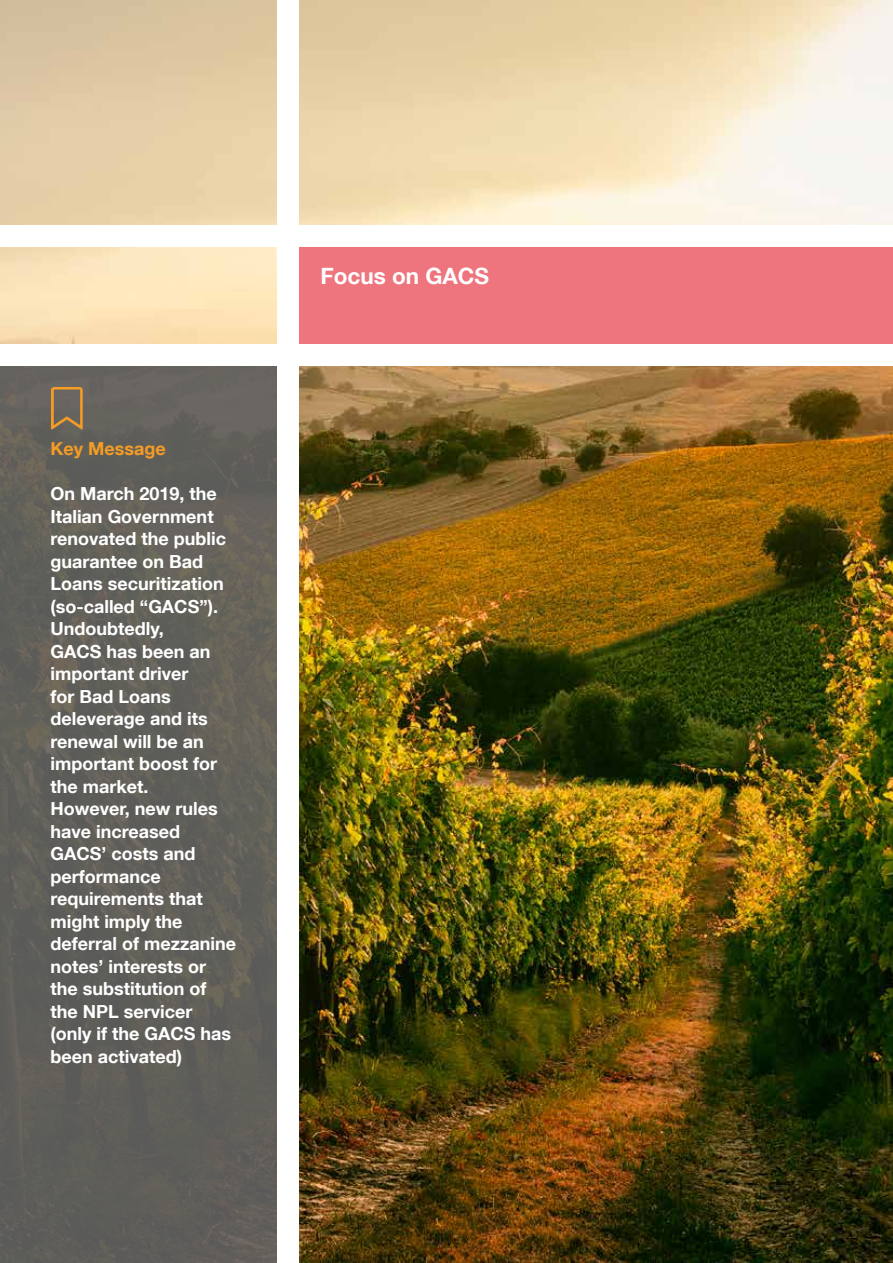
<style>
.page{position:relative;width:893px;height:1263px;background:#fff}
.page>*{position:absolute;margin:0;border:0;box-sizing:border-box;transform-origin:0 0}
.t1{font:700 22.5px "Helvetica Neue LT Com";color:#fff}
.t2{font:700 18px/22.5px "Helvetica Neue LT Com";color:#fff}
.t3{font:700 18px "Helvetica Neue LT Com";color:#f59c24}
</style>
<div class="page">
<img style="left:0;top:0;width:893px;height:1263px">
<div style="left:0;top:355px;width:288px;height:908px;background:#605f59"></div>
<div style="left:294px;top:241px;width:599px;height:109px;background:#ee747e"></div>
<div style="left:0;top:225px;width:893px;height:22px;background:#fff"></div>
<div style="left:0;top:344px;width:893px;height:22px;background:#fff"></div>
<div style="left:278px;top:0;width:21px;height:1263px;background:#fff"></div>
<svg style="left:51px;top:387px;width:32px;height:42px"></svg>
<p class="t3" style="left:50px;top:437px;width:117px">Key Message</p>
<p class="t2" style="left:50px;top:482px;width:187px">On March 2019, the<br>Italian Government renovated the public guarantee on Bad<br>Loans securitization (so-called “GACS”).<br>Undoubtedly,<br>GACS has been an important driver<br>for Bad Loans deleverage and its renewal will be an important boost for the market.<br>However, new rules have increased<br>GACS’ costs and performance requirements that might imply the deferral of mezzanine notes’ interests or the substitution of the NPL servicer (only if the GACS has been activated)</p>
<p class="t1" style="left:320px;top:262px;width:170px">Focus on GACS</p>
</div>
